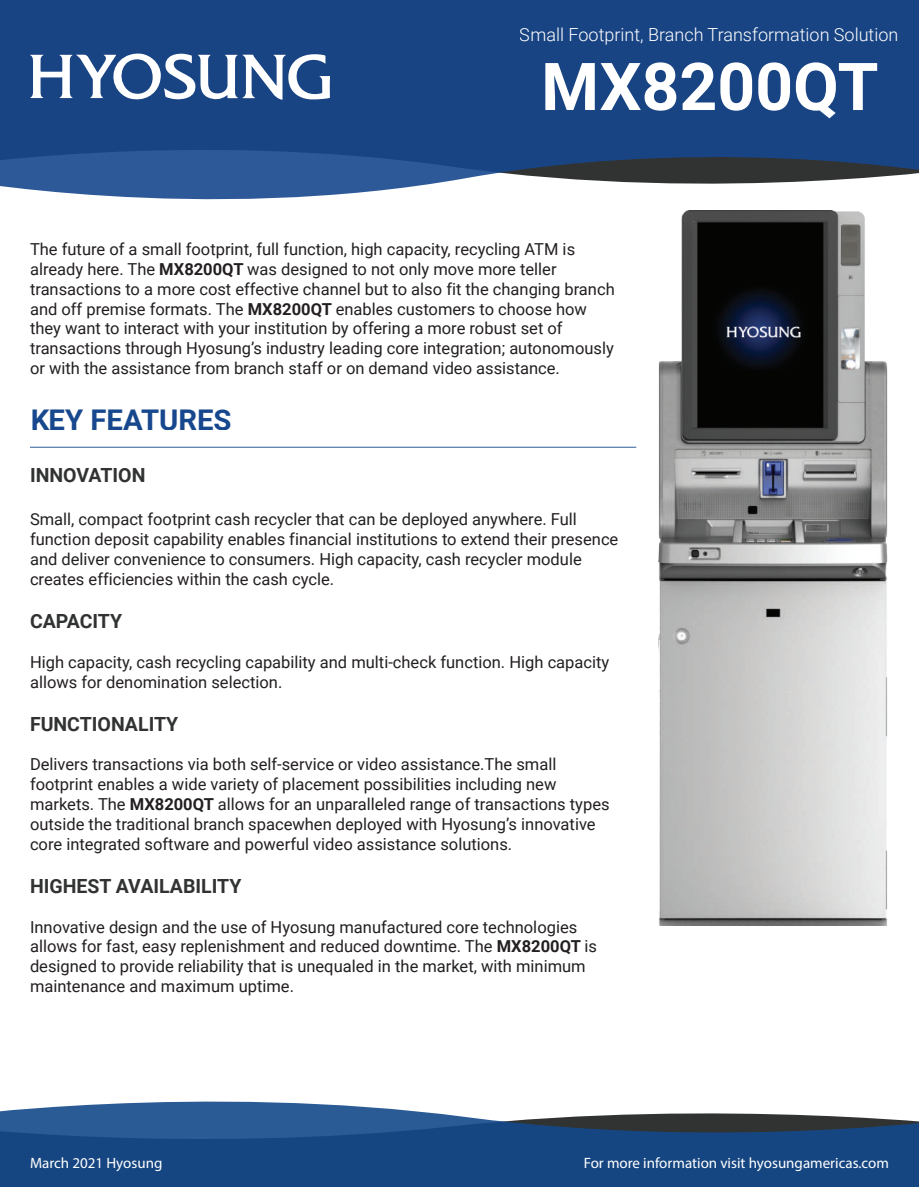
<style>
.page{position:relative;width:919px;height:1187px;background:#fff}
.page>*{position:absolute;margin:0;border:0;box-sizing:border-box;transform-origin:0 0}
.t1{font:700 66px "Roboto";color:#fff}
.t2{font:700 28.5px "Roboto";color:#17478d}
.t3{font:700 19.5px "Roboto";color:#313232}
.t4{font:300 18px "Roboto";color:#fff}
.t5{font:16.5px/19.8px "Roboto";color:#231f20}
.t6{font:15px "Myriad Pro";color:#fff}
.s1{font-weight:700}
</style>
<div class="page">
<svg style="left:0;top:0;width:918px;height:199px;background:#2b5189"></svg>
<hr style="left:30px;top:447px;width:606px;height:1px;background:#17478d">
<svg style="left:0;top:1101px;width:918px;height:85px;background:#375e8d"></svg>
<svg style="left:30px;top:52px;width:300px;height:48px"></svg>
<img style="left:658px;top:210px;width:229px;height:715px">
<p class="t4" style="left:520px;top:22px;width:380px">Small Footprint, Branch Transformation Solution</p>
<h1 class="t1" style="left:541px;top:40px;width:339px">MX8200QT</h1>
<p class="t5" style="left:30px;top:239px;width:586px">The future of a small footprint, full function, high capacity, recycling ATM is already here. The <span class="s1">MX8200QT</span> was designed to not only move more teller transactions to a more cost effective channel but to also fit the changing branch and off premise formats. The <span class="s1">MX8200QT</span> enables customers to choose how they want to interact with your institution by offering a more robust set of transactions through Hyosung’s industry leading core integration; autonomously or with the assistance from branch staff or on demand video assistance.</p>
<h2 class="t2" style="left:30px;top:399px;width:203px">KEY FEATURES</h2>
<p class="t3" style="left:30px;top:461px;width:117px">INNOVATION</p>
<p class="t5" style="left:30px;top:509px;width:590px">Small, compact footprint cash recycler that can be deployed anywhere. Full function deposit capability enables financial institutions to extend their presence and deliver convenience to consumers. High capacity, cash recycler module creates efficiencies within the cash cycle.</p>
<p class="t3" style="left:30px;top:607px;width:94px">CAPACITY</p>
<p class="t5" style="left:30px;top:651px;width:581px">High capacity, cash recycling capability and multi-check function. High capacity allows for denomination selection.</p>
<p class="t3" style="left:30px;top:710px;width:150px">FUNCTIONALITY</p>
<p class="t5" style="left:30px;top:754px;width:581px">Delivers transactions via both self-service or video assistance.The small footprint enables a wide variety of placement possibilities including new markets. The <span class="s1">MX8200QT</span> allows for an unparalleled range of transactions types outside the traditional branch spacewhen deployed with Hyosung’s innovative core integrated software and powerful video assistance solutions.</p>
<p class="t3" style="left:30px;top:872px;width:213px">HIGHEST AVAILABILITY</p>
<p class="t5" style="left:30px;top:916px;width:568px">Innovative design and the use of Hyosung manufactured core technologies allows for fast, easy replenishment and reduced downtime. The <span class="s1">MX8200QT</span> is designed to provide reliability that is unequaled in the market, with minimum maintenance and maximum uptime.</p>
<p class="t6" style="left:30px;top:1153px;width:134px">March 2021 Hyosung</p>
<p class="t6" style="left:584px;top:1153px;width:306px">For more information visit hyosungamericas.com</p>
</div>
